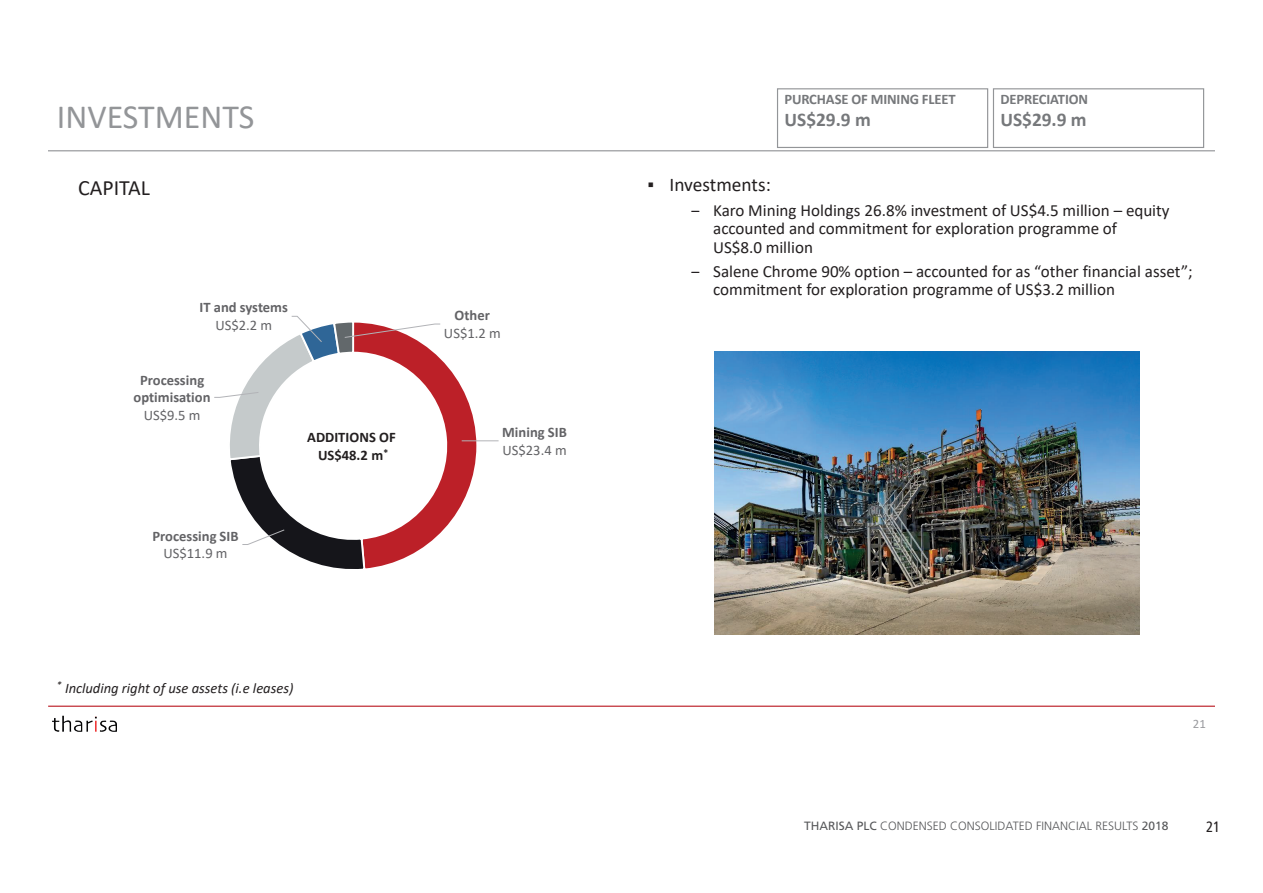
<style>
.page{position:relative;width:1263px;height:893px;background:#fff}
.page>*{position:absolute;margin:0;border:0;box-sizing:border-box;transform-origin:0 0}
.t1{font:34.05px "Calibri";color:#939598}
.t2{font:21.9px "Calibri";color:#231f20}
.t3{font:700 19.35px "Calibri";color:#76787b}
.t4{font:19.35px "Calibri";color:#231f20}
.t5{font:17.1px/18.3px "Calibri";color:#231f20}
.t6{font:condensed 15px "Frutiger LT Std";color:#231f20}
.t7{font:700 14.55px/17.9px "Calibri";color:#636366;text-align:center}
.t8{font:14.55px "Calibri";color:#636366}
.t9{font:italic 14.55px "Calibri";color:#231f20}
.t10{font:700 14.55px "Calibri";letter-spacing:-.01em;color:#76787b}
.t11{font:700 14.55px/17.5px "Calibri";color:#231f20;text-align:center}
.t12{font:12.9px "Calibri";color:#9b9ca0}
.t13{font:300 12px "Frutiger";color:#57585a}
.s1{font-weight:400}
</style>
<div class="page">
<img style="left:52px;top:715px;width:65px;height:17px">
<hr style="left:48px;top:706px;width:1167px;height:1px;background:#bc2028">
<hr style="left:48px;top:150px;width:1167px;height:1px;background:#939598">
<img style="left:714px;top:351px;width:425px;height:284px">
<hr style="left:462px;top:440px;width:37px;height:1px;background:#b2b3b7">
<svg style="left:214px;top:315px;width:265px;height:254px"></svg>
<div style="left:993px;top:88px;width:211px;height:60px;border:1px solid #939598"></div>
<div style="left:777px;top:88px;width:211px;height:60px;border:1px solid #939598"></div>
<h1 class="t1" style="left:57px;top:93px;width:199px">INVESTMENTS</h1>
<p class="t2" style="left:78px;top:173px;width:73px">CAPITAL</p>
<p class="t7" style="left:199px;top:298px;width:90px">IT and systems</p>
<p class="t8" style="left:215px;top:315px;width:58px">US$2.2 m</p>
<p class="t7" style="left:133px;top:371px;width:79px">Processing optimisation</p>
<p class="t8" style="left:144px;top:405px;width:58px">US$9.5 m</p>
<p class="t11" style="left:307px;top:429px;width:90px">ADDITIONS OF<br>US$48.2 m<sup>*</sup></p>
<p class="t7" style="left:152px;top:527px;width:88px">Processing SIB</p>
<p class="t8" style="left:163px;top:543px;width:66px">US$11.9 m</p>
<p class="t9" style="left:57px;top:678px;width:238px"><sup>*</sup> Including right of use assets (i.e leases)</p>
<p class="t7" style="left:455px;top:306px;width:37px">Other</p>
<p class="t8" style="left:444px;top:323px;width:58px">US$1.2 m</p>
<p class="t7" style="left:502px;top:423px;width:66px">Mining SIB</p>
<p class="t8" style="left:502px;top:440px;width:66px">US$23.4 m</p>
<p class="t10" style="left:784px;top:89px;width:173px">PURCHASE OF MINING FLEET</p>
<p class="t3" style="left:784px;top:106px;width:88px">US$29.9 m</p>
<p class="t10" style="left:1000px;top:89px;width:89px">DEPRECIATION</p>
<p class="t3" style="left:1000px;top:106px;width:88px">US$29.9 m</p>
<p class="t4" style="left:647px;top:171px;width:125px">▪ Investments:</p>
<p class="t5" style="left:713px;top:201px;width:458px;text-indent:-22px">‒ Karo Mining Holdings 26.8% investment of US$4.5 million – equity accounted and commitment for exploration programme of<br>US$8.0 million</p>
<p class="t5" style="left:713px;top:262px;width:481px;text-indent:-22px">‒ Salene Chrome 90% option – accounted for as “other financial asset”; commitment for exploration programme of US$3.2 million</p>
<p class="t12" style="left:1193px;top:715px;width:15px">21</p>
<p class="t13" style="left:804px;top:819px;width:366px"><span class="s1">THARISA PLC</span> CONDENSED CONSOLIDATED FINANCIAL RESULTS <span class="s1">2018</span></p>
<p class="t6" style="left:1206px;top:818px;width:16px">21</p>
</div>
